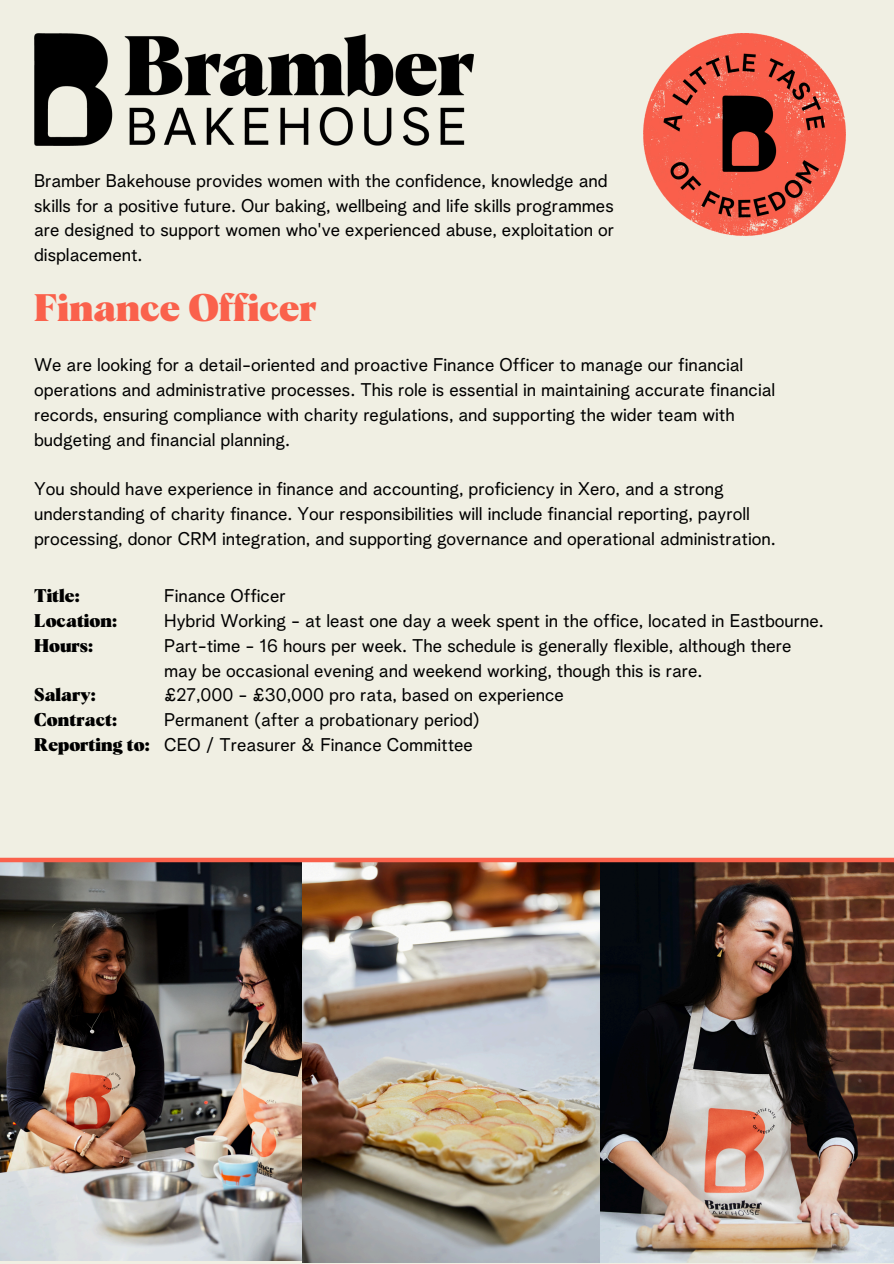
<style>
.page{position:relative;width:894px;height:1264px;background:#fff}
.page>*{position:absolute;margin:0;border:0;box-sizing:border-box;transform-origin:0 0}
.t1{font:900 37.5px "Albra";color:#fa614c}
.t2{font:18px/24.8px "Albra Grotesk";color:#000}
.t3{font:900 18px/24.8px "Albra";color:#000}
</style>
<div class="page">
<div style="left:0;top:0;width:893px;height:1263px;background:#f0efe3"></div>
<img style="left:34px;top:34px;width:439px;height:111px">
<img style="left:0;top:862px;width:302px;height:398px">
<img style="left:302px;top:862px;width:298px;height:400px">
<img style="left:600px;top:862px;width:293px;height:400px">
<img style="left:643px;top:34px;width:202px;height:201px">
<div style="left:0;top:857px;width:893px;height:5px;background:#fa614c"></div>
<p class="t2" style="left:34px;top:169px;width:581px">Bramber Bakehouse provides women with the confidence, knowledge and skills for a positive future. Our baking, wellbeing and life skills programmes are designed to support women who've experienced abuse, exploitation or displacement.</p>
<p class="t1" style="left:34px;top:291px;width:284px">Finance Officer</p>
<p class="t2" style="left:34px;top:354px;width:742px">We are looking for a detail-oriented and proactive Finance Officer to manage our financial operations and administrative processes. This role is essential in maintaining accurate financial records, ensuring compliance with charity regulations, and supporting the wider team with budgeting and financial planning.</p>
<h1 class="t2" style="left:34px;top:477px;width:742px">You should have experience in finance and accounting, proficiency in Xero, and a strong understanding of charity finance. Your responsibilities will include financial reporting, payroll processing, donor CRM integration, and supporting governance and operational administration.</h1>
<p class="t3" style="left:34px;top:585px;width:84px">Title:<br>Location:<br>Hours:</p>
<p class="t3" style="left:34px;top:684px;width:117px">Salary:<br>Contract:<br>Reporting to:</p>
<p class="t2" style="left:164px;top:585px;width:123px">Finance Officer</p>
<p class="t2" style="left:164px;top:609px;width:661px">Hybrid Working - at least one day a week spent in the office, located in Eastbourne.</p>
<h2 class="t2" style="left:164px;top:634px;width:628px">Part-time - 16 hours per week. The schedule is generally flexible, although there may be occasional evening and weekend working, though this is rare.</h2>
<h2 class="t2" style="left:164px;top:684px;width:401px">£27,000 - £30,000 pro rata, based on experience</h2>
<p class="t2" style="left:164px;top:708px;width:317px">Permanent (after a probationary period)</p>
<p class="t2" style="left:164px;top:733px;width:310px">CEO / Treasurer &amp; Finance Committee</p>
</div>
